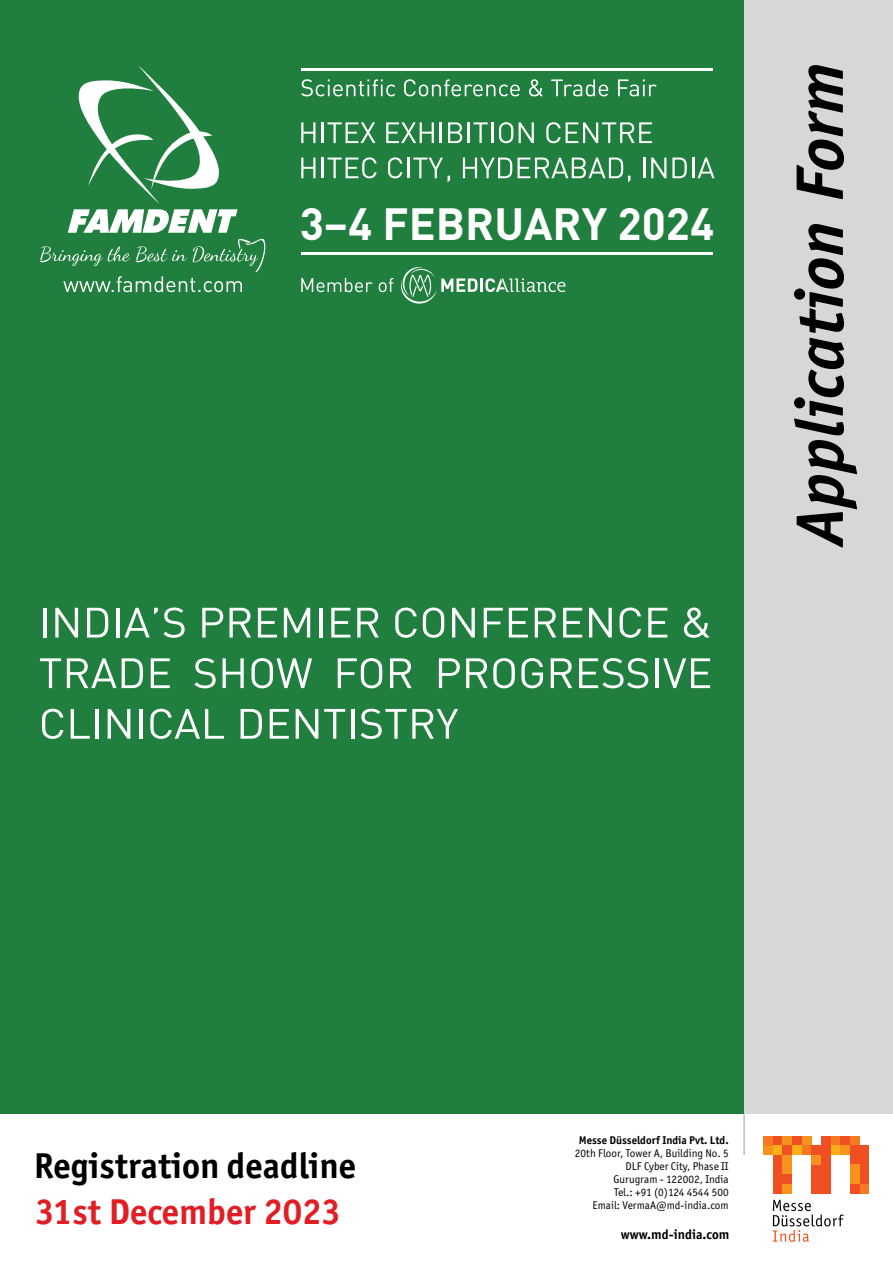
<style>
.page{position:relative;width:893px;height:1263px;background:#fff}
.page>*{position:absolute;margin:0;border:0;box-sizing:border-box;transform-origin:0 0}
.t1{font:italic 700 67.5px "Officina Sans";color:#000}
.t2{font:700 44.55px "DIN";color:#fff}
.t3{font:700 36px "Officina San ITC";color:#000}
.t4{font:700 36px "Officina Sans ITC Std";color:#e21e25}
.t5{font:700 13.5px "Officina San ITC";color:#000}
.t6{font:11.25px/12.9px "Officina San ITC";color:#000001;text-align:right}
.t7{font:700 11.25px "Officina San ITC";color:#000}
.s1{color:#000}
</style>
<div class="page">
<div style="left:0;top:0;width:893px;height:1116px;background:#207e3e"></div>
<div style="left:0;top:1114px;width:893px;height:149px;background:#fff"></div>
<div style="left:763px;top:1145px;width:10px;height:10px;background:#f6931e"></div>
<div style="left:773px;top:1136px;width:9px;height:9px;background:#f04e23"></div>
<div style="left:773px;top:1145px;width:9px;height:10px;background:#fcaf17"></div>
<div style="left:782px;top:1136px;width:10px;height:9px;background:#f6931e"></div>
<div style="left:782px;top:1145px;width:10px;height:10px;background:#f04e23"></div>
<div style="left:792px;top:1136px;width:10px;height:9px;background:#f04e23"></div>
<div style="left:792px;top:1145px;width:10px;height:10px;background:#fcaf17"></div>
<div style="left:802px;top:1136px;width:9px;height:9px;background:#f6931e"></div>
<div style="left:802px;top:1145px;width:9px;height:10px;background:#f47920"></div>
<div style="left:831px;top:1136px;width:9px;height:9px;background:#f47920"></div>
<div style="left:831px;top:1145px;width:9px;height:10px;background:#fcaf17"></div>
<div style="left:840px;top:1136px;width:10px;height:9px;background:#f04e23"></div>
<div style="left:840px;top:1145px;width:10px;height:10px;background:#f6931e"></div>
<div style="left:850px;top:1136px;width:10px;height:9px;background:#f47920"></div>
<div style="left:850px;top:1145px;width:10px;height:19px;background:#f04e23"></div>
<div style="left:860px;top:1145px;width:9px;height:39px;background:#f04e23"></div>
<div style="left:773px;top:1155px;width:9px;height:38px;background:#f04e23"></div>
<div style="left:782px;top:1155px;width:10px;height:19px;background:#f6931e"></div>
<div style="left:782px;top:1174px;width:10px;height:10px;background:#f04e23"></div>
<div style="left:782px;top:1184px;width:10px;height:9px;background:#f6931e"></div>
<div style="left:850px;top:1164px;width:10px;height:20px;background:#f6931e"></div>
<div style="left:860px;top:1184px;width:9px;height:9px;background:#f47920"></div>
<div style="left:763px;top:1136px;width:10px;height:9px;background:#f47920"></div>
<div style="left:811px;top:1145px;width:10px;height:10px;background:#f04e23"></div>
<div style="left:811px;top:1155px;width:10px;height:9px;background:#f6931e"></div>
<div style="left:811px;top:1164px;width:10px;height:29px;background:#f04e23"></div>
<div style="left:821px;top:1136px;width:10px;height:57px;background:#f04e23"></div>
<div style="left:850px;top:1184px;width:10px;height:9px;background:#f04e23"></div>
<svg style="left:773px;top:1200px;width:71px;height:42px"></svg>
<div style="left:744px;top:0;width:149px;height:1114px;background:#d5d7d8"></div>
<hr style="left:743px;top:1114px;width:2px;height:41px;background:#bbbdc0">
<hr style="left:43px;top:608px;width:3px;height:29px;background:#fff">
<svg style="left:202px;top:608px;width:21px;height:29px"></svg>
<svg style="left:395px;top:607px;width:22px;height:31px"></svg>
<svg style="left:684px;top:607px;width:25px;height:31px"></svg>
<svg style="left:55px;top:608px;width:23px;height:29px"></svg>
<svg style="left:87px;top:608px;width:21px;height:29px"></svg>
<hr style="left:116px;top:608px;width:3px;height:29px;background:#fff">
<svg style="left:124px;top:607px;width:61px;height:31px"></svg>
<svg style="left:229px;top:608px;width:22px;height:29px"></svg>
<svg style="left:258px;top:608px;width:19px;height:29px"></svg>
<svg style="left:284px;top:608px;width:26px;height:29px"></svg>
<hr style="left:319px;top:608px;width:3px;height:29px;background:#fff">
<svg style="left:331px;top:608px;width:19px;height:29px"></svg>
<svg style="left:357px;top:608px;width:22px;height:29px"></svg>
<svg style="left:423px;top:607px;width:21px;height:31px"></svg>
<svg style="left:452px;top:608px;width:23px;height:29px"></svg>
<svg style="left:484px;top:608px;width:19px;height:29px"></svg>
<svg style="left:509px;top:608px;width:19px;height:29px"></svg>
<svg style="left:535px;top:608px;width:21px;height:29px"></svg>
<svg style="left:563px;top:608px;width:19px;height:29px"></svg>
<svg style="left:589px;top:608px;width:23px;height:29px"></svg>
<svg style="left:619px;top:607px;width:22px;height:31px"></svg>
<svg style="left:648px;top:608px;width:19px;height:29px"></svg>
<svg style="left:40px;top:658px;width:21px;height:30px"></svg>
<svg style="left:194px;top:658px;width:22px;height:30px"></svg>
<svg style="left:439px;top:658px;width:21px;height:30px"></svg>
<svg style="left:67px;top:658px;width:76px;height:30px"></svg>
<svg style="left:151px;top:658px;width:19px;height:30px"></svg>
<svg style="left:223px;top:658px;width:21px;height:30px"></svg>
<svg style="left:251px;top:658px;width:61px;height:30px"></svg>
<svg style="left:338px;top:658px;width:44px;height:30px"></svg>
<svg style="left:390px;top:658px;width:22px;height:30px"></svg>
<svg style="left:466px;top:658px;width:49px;height:30px"></svg>
<svg style="left:521px;top:658px;width:22px;height:30px"></svg>
<svg style="left:551px;top:658px;width:21px;height:30px"></svg>
<svg style="left:579px;top:658px;width:69px;height:30px"></svg>
<hr style="left:655px;top:658px;width:3px;height:30px;background:#fff">
<svg style="left:663px;top:658px;width:47px;height:30px"></svg>
<svg style="left:42px;top:709px;width:21px;height:30px"></svg>
<svg style="left:241px;top:709px;width:21px;height:30px"></svg>
<svg style="left:71px;top:709px;width:19px;height:30px"></svg>
<hr style="left:95px;top:709px;width:4px;height:30px;background:#fff">
<svg style="left:108px;top:709px;width:22px;height:30px"></svg>
<hr style="left:139px;top:709px;width:4px;height:30px;background:#fff">
<svg style="left:150px;top:709px;width:74px;height:30px"></svg>
<svg style="left:270px;top:709px;width:19px;height:30px"></svg>
<svg style="left:296px;top:709px;width:22px;height:30px"></svg>
<svg style="left:324px;top:709px;width:21px;height:30px"></svg>
<hr style="left:351px;top:709px;width:3px;height:30px;background:#fff">
<svg style="left:361px;top:709px;width:97px;height:30px"></svg>
<svg style="left:301px;top:278px;width:92px;height:14px"></svg>
<hr style="left:480px;top:278px;width:3px;height:14px;background:#fff">
<svg style="left:485px;top:278px;width:80px;height:14px"></svg>
<svg style="left:401px;top:267px;width:77px;height:37px"></svg>
<svg style="left:40px;top:65px;width:226px;height:227px"></svg>
<hr style="left:301px;top:68px;width:412px;height:2px;background:#fff">
<hr style="left:301px;top:253px;width:412px;height:2px;background:#fff">
<svg style="left:301px;top:79px;width:94px;height:17px"></svg>
<svg style="left:404px;top:79px;width:116px;height:17px"></svg>
<svg style="left:529px;top:79px;width:14px;height:17px"></svg>
<svg style="left:551px;top:79px;width:57px;height:17px"></svg>
<svg style="left:618px;top:79px;width:39px;height:17px"></svg>
<svg style="left:301px;top:122px;width:14px;height:21px"></svg>
<hr style="left:321px;top:122px;width:3px;height:21px;background:#fff">
<svg style="left:328px;top:122px;width:48px;height:21px"></svg>
<svg style="left:386px;top:122px;width:48px;height:21px"></svg>
<hr style="left:440px;top:122px;width:2px;height:21px;background:#fff">
<svg style="left:448px;top:122px;width:14px;height:21px"></svg>
<hr style="left:467px;top:122px;width:3px;height:21px;background:#fff">
<svg style="left:473px;top:122px;width:15px;height:21px"></svg>
<hr style="left:491px;top:122px;width:3px;height:21px;background:#fff">
<svg style="left:499px;top:122px;width:14px;height:21px"></svg>
<svg style="left:519px;top:122px;width:15px;height:21px"></svg>
<svg style="left:546px;top:122px;width:106px;height:21px"></svg>
<svg style="left:301px;top:158px;width:14px;height:20px"></svg>
<hr style="left:321px;top:158px;width:3px;height:20px;background:#fff">
<svg style="left:328px;top:157px;width:49px;height:21px"></svg>
<svg style="left:388px;top:157px;width:14px;height:21px"></svg>
<hr style="left:407px;top:158px;width:2px;height:20px;background:#fff">
<svg style="left:413px;top:158px;width:37px;height:24px"></svg>
<svg style="left:463px;top:158px;width:167px;height:24px"></svg>
<hr style="left:643px;top:158px;width:2px;height:20px;background:#fff">
<svg style="left:651px;top:158px;width:15px;height:20px"></svg>
<svg style="left:672px;top:158px;width:15px;height:20px"></svg>
<hr style="left:692px;top:158px;width:2px;height:20px;background:#fff">
<svg style="left:697px;top:158px;width:18px;height:20px"></svg>
<h2 class="t2" style="left:300px;top:195px;width:416px">3–4 FEBRUARY 2024</h2>
<h1 class="t1" style="left:779px;top:546px;width:485px;rotate:-90deg">Application Form</h1>
<h3 class="t3" style="left:34px;top:1143px;width:324px">Registration deadline</h3>
<h3 class="t4" style="left:35px;top:1189px;width:307px">31st December 2023</h3>
<p class="t7" style="left:579px;top:1133px;width:151px">Messe Düsseldorf India Pvt. Ltd.</p>
<p class="t6" style="left:575px;top:1147px;width:155px">20th Floor, Tower A, Building No. 5<br>DLF Cyber City, Phase II<br>Gurugram - 122002, India<br>Tel.: <span class="s1">+91 (0)124 4544 500<br>Email: VermaA@md-india.com</span></p>
<p class="t5" style="left:621px;top:1226px;width:110px">www.md-india.com</p>
</div>
